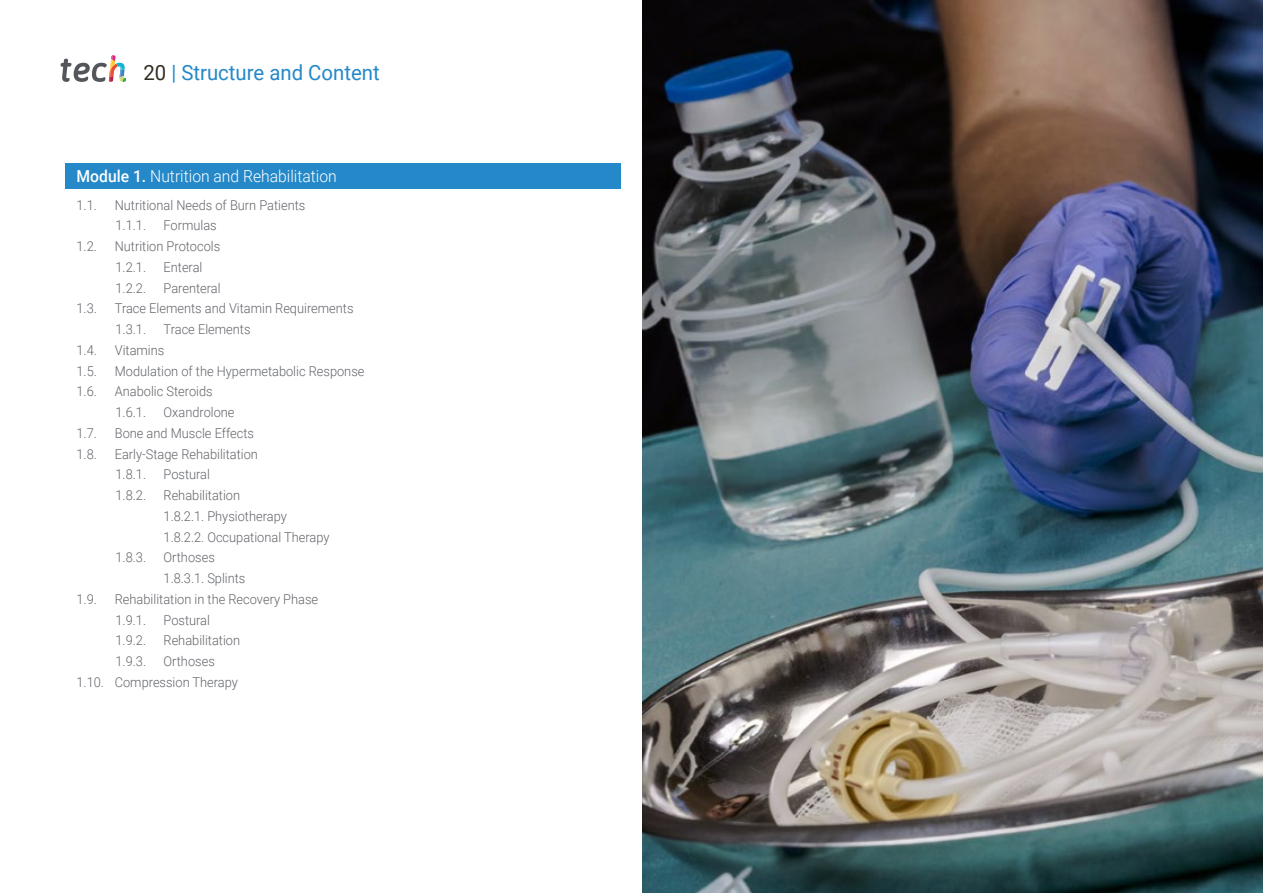
<style>
.page{position:relative;width:1263px;height:893px;background:#fff}
.page>*{position:absolute;margin:0;border:0;box-sizing:border-box;transform-origin:0 0}
.t1{font:21px "Roboto";color:#2488c9}
.t2{font:300 16.5px "Roboto";color:#fff;scale:.95 1}
.t3{font:300 13.5px/20.7px "Roboto";color:#61646a;scale:.95 1}
.s1{color:#312e20}
.s2{font-weight:500}
</style>
<div class="page">
<svg style="left:61px;top:55px;width:65px;height:27px"></svg>
<div style="left:65px;top:164px;width:556px;height:25px;background:#2488c9"></div>
<img style="left:642px;top:0;width:621px;height:893px">
<h1 class="t1" style="left:144px;top:57px;width:238px"><span class="s1">20</span> | Structure and Content</h1>
<p class="t2" style="left:77px;top:165px;width:275px"><span class="s2">Module 1.</span> Nutrition and Rehabilitation</p>
<p class="t3" style="left:77px;top:194px;width:23px">1.1.</p>
<p class="t3" style="left:115px;top:194px;width:202px">Nutritional Needs of Burn Patients<br>1.1.1.</p>
<p class="t3" style="left:164px;top:215px;width:58px">Formulas</p>
<p class="t3" style="left:77px;top:235px;width:23px">1.2.</p>
<p class="t3" style="left:115px;top:235px;width:112px">Nutrition Protocols<br>1.2.1.</p>
<p class="t3" style="left:164px;top:256px;width:42px">Enteral</p>
<p class="t3" style="left:116px;top:277px;width:34px">1.2.2.</p>
<p class="t3" style="left:164px;top:277px;width:62px">Parenteral</p>
<p class="t3" style="left:77px;top:298px;width:23px">1.3.</p>
<p class="t3" style="left:115px;top:298px;width:253px">Trace Elements and Vitamin Requirements<br>1.3.1.</p>
<p class="t3" style="left:164px;top:318px;width:93px">Trace Elements</p>
<p class="t3" style="left:77px;top:339px;width:23px">1.4.</p>
<p class="t3" style="left:115px;top:339px;width:54px">Vitamins</p>
<p class="t3" style="left:77px;top:360px;width:23px">1.5.</p>
<p class="t3" style="left:115px;top:360px;width:264px">Modulation of the Hypermetabolic Response</p>
<p class="t3" style="left:77px;top:381px;width:23px">1.6.</p>
<p class="t3" style="left:115px;top:381px;width:105px">Anabolic Steroids<br>1.6.1.</p>
<p class="t3" style="left:164px;top:401px;width:76px">Oxandrolone</p>
<p class="t3" style="left:77px;top:422px;width:23px">1.7.</p>
<p class="t3" style="left:115px;top:422px;width:148px">Bone and Muscle Effects</p>
<p class="t3" style="left:77px;top:443px;width:23px">1.8.</p>
<p class="t3" style="left:115px;top:443px;width:152px">Early-Stage Rehabilitation<br>1.8.1.</p>
<p class="t3" style="left:164px;top:464px;width:50px">Postural</p>
<p class="t3" style="left:116px;top:484px;width:34px">1.8.2.</p>
<p class="t3" style="left:164px;top:484px;width:176px">Rehabilitation<br>1.8.2.1. Physiotherapy<br>1.8.2.2. Occupational Therapy</p>
<p class="t3" style="left:116px;top:547px;width:34px">1.8.3.</p>
<p class="t3" style="left:164px;top:547px;width:88px">Orthoses<br>1.8.3.1. Splints</p>
<p class="t3" style="left:77px;top:588px;width:23px">1.9.</p>
<p class="t3" style="left:115px;top:588px;width:216px">Rehabilitation in the Recovery Phase<br>1.9.1.</p>
<p class="t3" style="left:164px;top:609px;width:50px">Postural</p>
<p class="t3" style="left:116px;top:630px;width:34px">1.9.2.</p>
<p class="t3" style="left:164px;top:630px;width:82px">Rehabilitation</p>
<p class="t3" style="left:116px;top:650px;width:34px">1.9.3.</p>
<p class="t3" style="left:77px;top:650px;width:171px;text-indent:87px">Orthoses<br>1.10. Compression Therapy</p>
</div>
